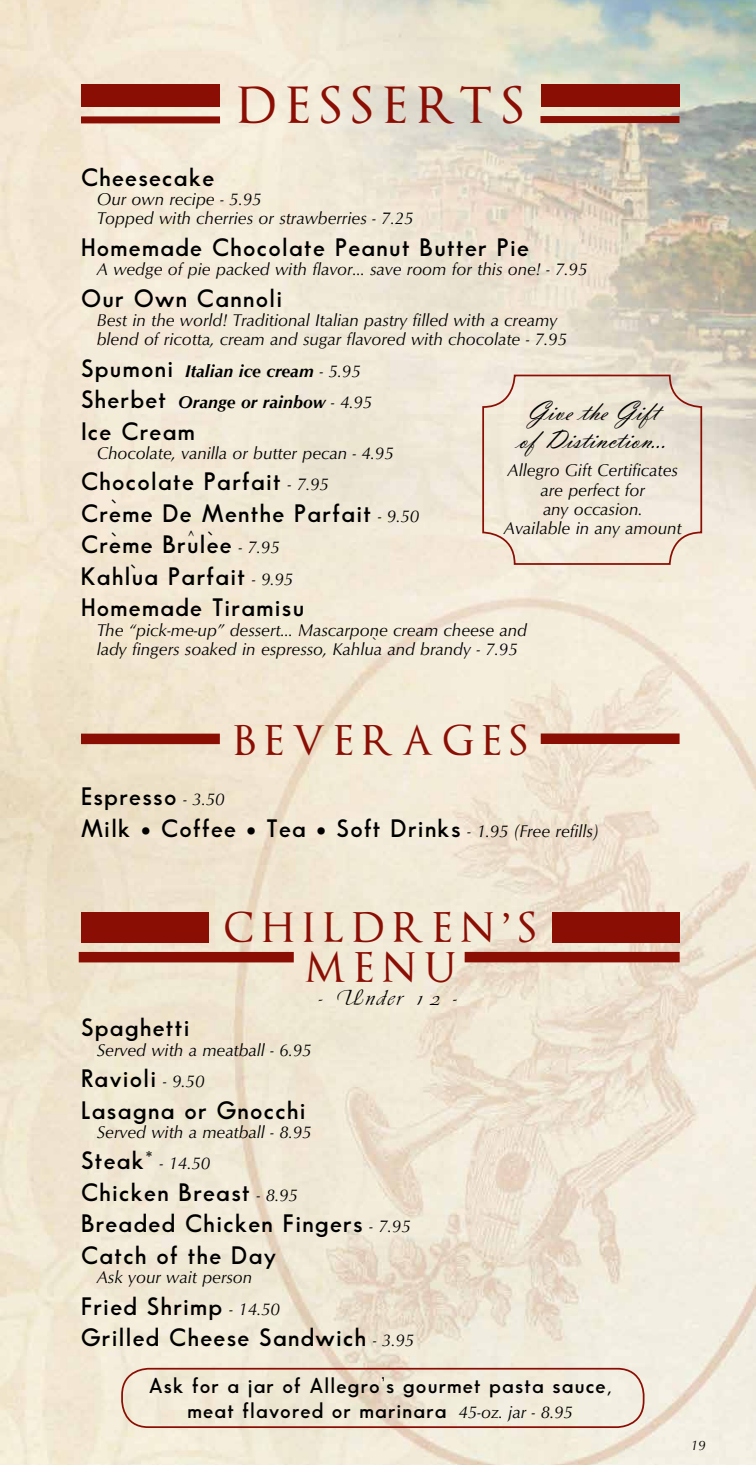
<style>
.page{position:relative;width:756px;height:1465px;background:#fff}
.page>*{position:absolute;margin:0;border:0;box-sizing:border-box;transform-origin:0 0}
.t1{font:49px "Optimus Princeps";letter-spacing:.21em;color:#8b0e04}
.t2{font:40.25px/40.2px "Optimus Princeps";letter-spacing:.21em;color:#8b0e04;text-align:center}
.t3{font:28px/28px "Vladimir Scr D";color:#000;text-align:center}
.t4{font:600 24.5px/31.5px "Bougan S Si";letter-spacing:.05em;color:#000}
.t5{font:22.75px "Vivante DTC";letter-spacing:.1em;color:#000}
.t6{font:600 21px/24.5px "Bougan S Si";letter-spacing:.05em;color:#000;text-align:center}
.t7{font:17.5px/19.2px "Optimum Roman Italic DTC";color:#000}
.t8{font:17.5px/31.5px "Optimum Bold Italic DTC";color:#000}
.t9{font:14px "Optimum Roman Italic DTC";color:#000}
.s1{font-family:"Bougan S Si";font-weight:600;font-size:24.5px}
.s2{font-family:"Optimum Roman Italic DTC"}
.s3{font-family:"Optimum Roman Italic DTC";font-weight:400;font-size:17.5px}
.s4{font-size:24.5px}
.s5{font-family:"Adobe Caslon"}
</style>
<div class="page">
<img style="left:0;top:0;width:756px;height:1465px">
<div style="left:541px;top:84px;width:139px;height:22px;background:#8b0e04"></div>
<div style="left:540px;top:116px;width:140px;height:7px;background:#8b0e04"></div>
<div style="left:82px;top:85px;width:138px;height:22px;background:#8b0e04"></div>
<div style="left:81px;top:116px;width:139px;height:7px;background:#8b0e04"></div>
<div style="left:81px;top:734px;width:139px;height:10px;background:#8b0e04"></div>
<div style="left:541px;top:733px;width:139px;height:11px;background:#8b0e04"></div>
<div style="left:79px;top:952px;width:215px;height:10px;background:#8b0e04"></div>
<div style="left:465px;top:952px;width:215px;height:10px;background:#8b0e04"></div>
<div style="left:81px;top:912px;width:128px;height:30px;background:#8b0e04"></div>
<div style="left:552px;top:913px;width:128px;height:30px;background:#8b0e04"></div>
<div style="left:121px;top:1368px;width:524px;height:60px;border:2px solid #8b0e04;border-radius:26px"></div>
<div style="left:482px;top:375px;width:220px;height:190px;border:2px solid #8b0e04;border-radius:32px"></div>
<h1 class="t1" style="left:237px;top:80px;width:287px">DESSERTS</h1>
<h3 class="t4" style="left:81px;top:161px;width:135px">Cheesecake</h3>
<p class="t7" style="left:97px;top:189px;width:318px">Our own recipe - 5.95<br>Topped with cherries or strawberries - 7.25</p>
<h3 class="t4" style="left:81px;top:231px;width:449px">Homemade Chocolate Peanut Butter Pie</h3>
<p class="t7" style="left:97px;top:259px;width:492px">A wedge of pie packed with flavor... save room for this one! - 7.95</p>
<h3 class="t4" style="left:81px;top:282px;width:203px">Our Own Cannoli</h3>
<p class="t7" style="left:97px;top:310px;width:472px">Best in the world! Traditional Italian pastry filled with a creamy blend of ricotta, cream and sugar flavored with chocolate - 7.95</p>
<p class="t8" style="left:81px;top:355px;width:293px"><span class="s1">Spumoni</span> Italian ice cream <span class="s2">- 5.95<br></span><span class="s1">Sherbet</span> Orange or rainbow <span class="s2">- 4.95</span></p>
<h3 class="t4" style="left:81px;top:415px;width:115px">Ice Cream</h3>
<p class="t7" style="left:97px;top:443px;width:299px">Chocolate, vanilla or butter pecan - 4.95</p>
<h3 class="t4" style="left:81px;top:466px;width:340px">Chocolate Parfait <span class="s3">- 7.95<br></span>Creme De Menthe Parfait <span class="s3">- 9.50<br></span>Creme Brulee <span class="s3">- 7.95<br></span>Kahlua Parfait <span class="s3">- 9.95<br></span>Homemade Tiramisu</h3>
<p class="t7" style="left:97px;top:620px;width:432px">The “pick-me-up” dessert... Mascarpone cream cheese and lady fingers soaked in espresso, Kahlua and brandy - 7.95</p>
<h3 class="t3" style="left:518px;top:398px;width:151px">Give the Gift of Distinction...</h3>
<p class="t7" style="left:504px;top:461px;width:179px;text-align:center">Allegro Gift Certificates are perfect for<br>any occasion.<br>Available in any amount</p>
<h3 class="t4" style="left:110px;top:490px;width:9px;line-height:32.6px">` `</h3>
<p class="t6" style="left:188px;top:525px;width:28px">^ <span class="s4">`</span></p>
<h3 class="t4" style="left:129px;top:555px;width:9px">`</h3>
<p class="t7" style="left:369px;top:634px;width:10px">`</p>
<h2 class="t2" style="left:233px;top:722px;width:295px">BEVERAGES</h2>
<h3 class="t4" style="left:81px;top:781px;width:519px">Espresso <span class="s3">- 3.50<br></span>Milk • Coffee • Tea • Soft Drinks <span class="s3">- 1.95 (Free refills)</span></h3>
<h2 class="t2" style="left:225px;top:909px;width:313px">CHILDREN<span class="s5">’</span>S<br>MENU</h2>
<h3 class="t5" style="left:319px;top:984px;width:141px">- Under 12 -</h3>
<h3 class="t4" style="left:81px;top:1012px;width:110px">Spaghetti</h3>
<p class="t7" style="left:97px;top:1040px;width:216px">Served with a meatball - 6.95</p>
<h3 class="t4" style="left:81px;top:1062px;width:226px">Ravioli <span class="s3">- 9.50<br></span>Lasagna or Gnocchi</h3>
<p class="t7" style="left:97px;top:1122px;width:216px">Served with a meatball - 8.95</p>
<h3 class="t4" style="left:81px;top:1145px;width:331px">Steak* <span class="s3">- 14.50<br></span>Chicken Breast <span class="s3">- 8.95<br></span>Breaded Chicken Fingers <span class="s3">- 7.95<br></span>Catch of the Day</h3>
<p class="t7" style="left:97px;top:1267px;width:157px">Ask your wait person</p>
<h3 class="t4" style="left:81px;top:1290px;width:335px">Fried Shrimp <span class="s3">- 14.50<br></span>Grilled Cheese Sandwich <span class="s3">- 3.95</span></h3>
<p class="t6" style="left:149px;top:1373px;width:464px">Ask for a jar of Allegro’s gourmet pasta sauce, meat flavored or marinara <span class="s3">45-oz. jar - 8.95</span></p>
<p class="t9" style="left:691px;top:1437px;width:17px">19</p>
</div>
